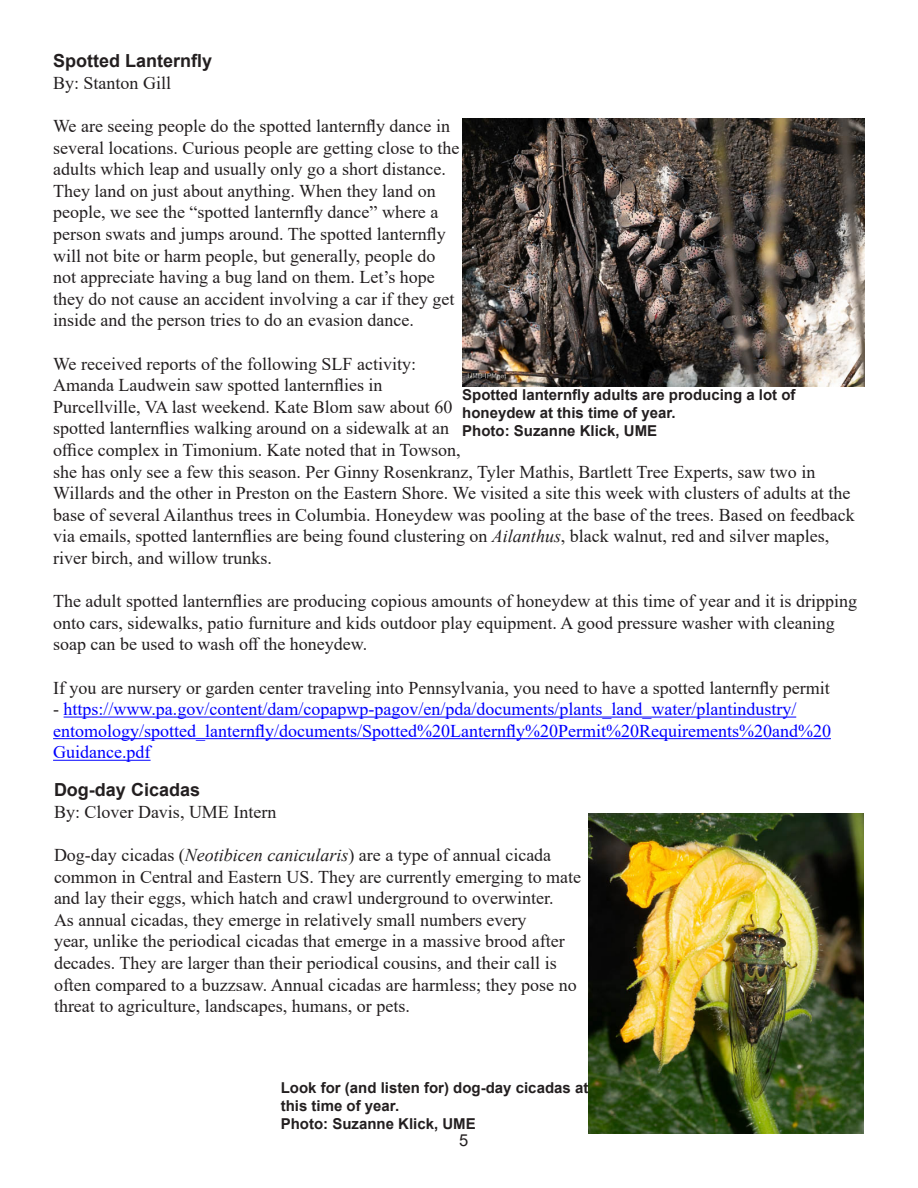
<style>
.page{position:relative;width:918px;height:1188px;background:#fff}
.page>*{position:absolute;margin:0;border:0;box-sizing:border-box;transform-origin:0 0}
.t1{font:18px/21.6px "Times New Roman";color:#231f20}
.t2{font:18px/21.6px "Times New Roman";color:#00f}
.t3{font:700 18px/21.6px "Arial";color:#231f20}
.t4{font:16.5px "Arial";color:#231f20}
.Photo_credit{font:700 15px/18px "Arial";color:#231f20}
.s1{font-family:"Times New Roman";font-weight:400}
.s2{font-style:italic}
.s3{color:#231f20}
</style>
<div class="page">
<hr style="left:64px;top:717px;width:732px;height:1px;background:#00f">
<hr style="left:53px;top:738px;width:778px;height:1px;background:#00f">
<hr style="left:53px;top:760px;width:98px;height:1px;background:#00f">
<img style="left:462px;top:119px;width:402px;height:267px">
<img style="left:589px;top:814px;width:275px;height:320px">
<p class="t3" style="left:53px;top:50px;width:161px">Spotted Lanternfly<br><span class="s1">By: Stanton Gill</span></p>
<p class="t1" style="left:53px;top:115px;width:408px">We are seeing people do the spotted lanternfly dance in several locations. Curious people are getting close to the adults which leap and usually only go a short distance.<br>They land on just about anything. When they land on people, we see the “spotted lanternfly dance” where a person swats and jumps around. The spotted lanternfly will not bite or harm people, but generally, people do not appreciate having a bug land on them. Let’s hope they do not cause an accident involving a car if they get inside and the person tries to do an evasion dance.</p>
<p class="t1" style="left:53px;top:352px;width:365px">We received reports of the following SLF activity:</p>
<p class="t1" style="left:53px;top:374px;width:803px">Amanda Laudwein saw spotted lanternflies in<br>Purcellville, VA last weekend. Kate Blom saw about 60<br>spotted lanternflies walking around on a sidewalk at an<br>office complex in Timonium. Kate noted that in Towson,<br>she has only see a few this season. Per Ginny Rosenkranz, Tyler Mathis, Bartlett Tree Experts, saw two in Willards and the other in Preston on the Eastern Shore. We visited a site this week with clusters of adults at the base of several Ailanthus trees in Columbia. Honeydew was pooling at the base of the trees. Based on feedback via emails, spotted lanternflies are being found clustering on <span class="s2">Ailanthus</span>, black walnut, red and silver maples, river birch, and willow trunks.</p>
<p class="t1" style="left:53px;top:590px;width:805px">The adult spotted lanternflies are producing copious amounts of honeydew at this time of year and it is dripping onto cars, sidewalks, patio furniture and kids outdoor play equipment. A good pressure washer with cleaning soap can be used to wash off the honeydew.</p>
<p class="t1" style="left:53px;top:676px;width:778px">If you are nursery or garden center traveling into Pennsylvania, you need to have a spotted lanternfly permit</p>
<p class="t2" style="left:53px;top:698px;width:779px"><span class="s3">-</span> https://www.pa.gov/content/dam/copapwp-pagov/en/pda/documents/plants_land_water/plantindustry/ entomology/spotted_lanternfly/documents/Spotted%20Lanternfly%20Permit%20Requirements%20and%20<br>Guidance.pdf</p>
<p class="Photo_credit" style="left:462px;top:386px;width:335px">Spotted lanternfly adults are producing a lot of honeydew at this time of year.</p>
<p class="Photo_credit" style="left:462px;top:422px;width:197px">Photo: Suzanne Klick, UME</p>
<p class="t3" style="left:54px;top:779px;width:148px">Dog-day Cicadas</p>
<p class="t1" style="left:54px;top:800px;width:224px">By: Clover Davis, UME Intern</p>
<p class="t1" style="left:54px;top:844px;width:529px">Dog-day cicadas (<span class="s2">Neotibicen canicularis</span>) are a type of annual cicada common in Central and Eastern US. They are currently emerging to mate and lay their eggs, which hatch and crawl underground to overwinter.<br>As annual cicadas, they emerge in relatively small numbers every<br>year, unlike the periodical cicadas that emerge in a massive brood after decades. They are larger than their periodical cousins, and their call is often compared to a buzzsaw. Annual cicadas are harmless; they pose no threat to agriculture, landscapes, humans, or pets.</p>
<p class="Photo_credit" style="left:281px;top:1079px;width:309px">Look for (and listen for) dog-day cicadas at this time of year.</p>
<p class="Photo_credit" style="left:281px;top:1115px;width:197px">Photo: Suzanne Klick, UME</p>
<p class="t4" style="left:459px;top:1129px;width:11px">5</p>
</div>
